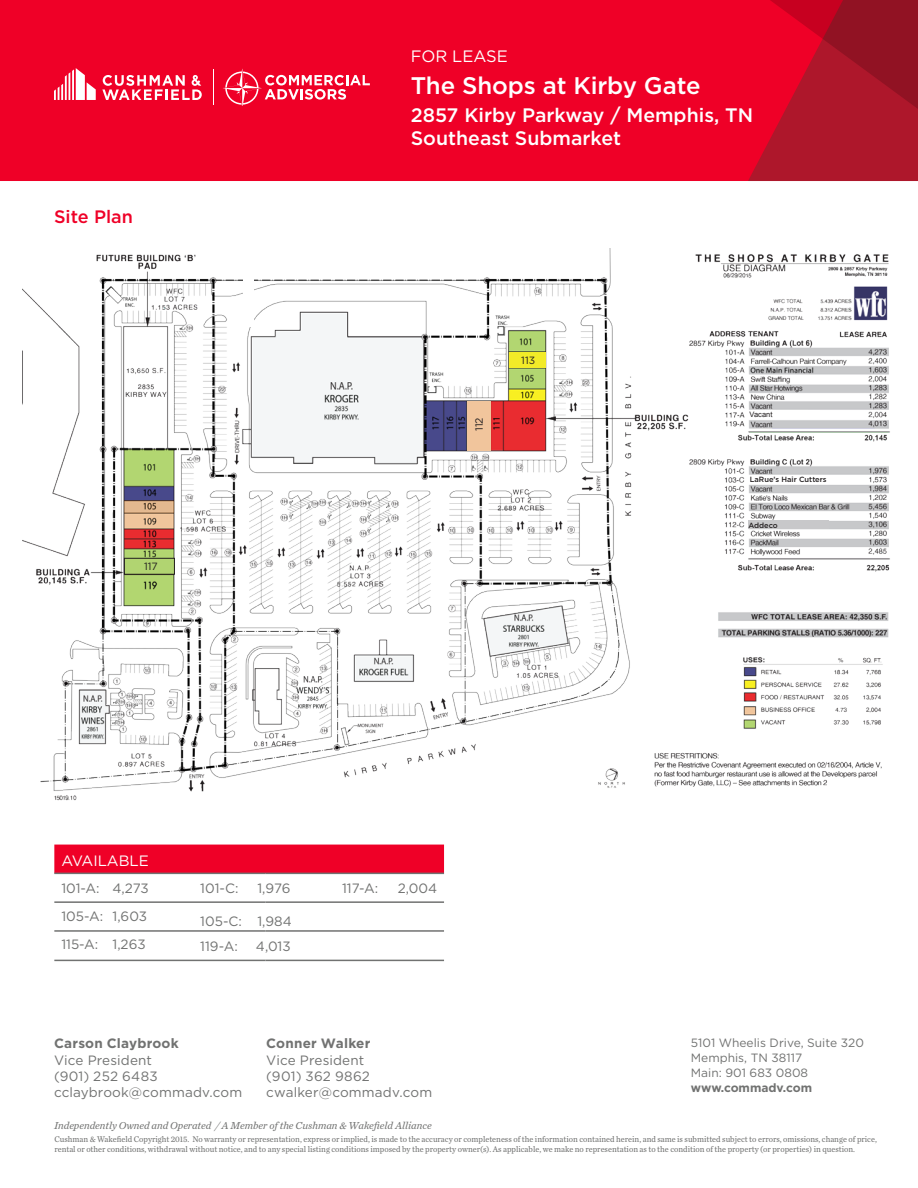
<style>
.page{position:relative;width:918px;height:1188px;background:#fff}
.page>*{position:absolute;margin:0;border:0;box-sizing:border-box;transform-origin:0 0}
.t1{font:500 24px "Gotham";letter-spacing:-.005em;color:#fff}
.t2{font:500 19.5px/22.5px "Gotham";color:#fff}
.Section_Head_-_red{font:500 18px "Gotham";color:#ef0027}
.t3{font:16.5px "Gotham";color:#fff}
.t4{font:15px "Gotham";color:#fff}
.t5{font:13.5px/16.2px "Gotham";letter-spacing:.005em;color:#717271}
.t6{font:700 13.5px "Gotham";letter-spacing:.015em;color:#717271}
.t7{font:12px/15px "Gotham";color:#717271}
.t8{font:700 12px "Gotham";color:#717271}
.t9{font:italic 10.5px "Chronicle Text G2";color:#717271}
.Body_Text{font:10.5px "Gotham";color:#231f20}
.t10{font:8.7px/10.4px "Chronicle Text G2";color:#717271;scale:.95 1}
.t11{font:500 7.5px "Gotham";color:#231f20}
.t12{font:7.5px "Arial";color:#231f20}
</style>
<div class="page">
<div style="left:54px;top:845px;width:390px;height:28px;background:#ef0027"></div>
<hr style="left:54px;top:873px;width:212px;height:1px;background:#717271">
<hr style="left:266px;top:873px;width:178px;height:1px;background:#717271">
<hr style="left:54px;top:901px;width:212px;height:2px;background:#717271">
<hr style="left:266px;top:901px;width:178px;height:2px;background:#717271">
<hr style="left:54px;top:930px;width:212px;height:2px;background:#717271">
<hr style="left:266px;top:930px;width:178px;height:2px;background:#717271">
<hr style="left:54px;top:960px;width:212px;height:1px;background:#717271">
<hr style="left:266px;top:960px;width:178px;height:1px;background:#717271">
<img style="left:23px;top:248px;width:867px;height:553px">
<div style="left:243px;top:264px;width:11px;height:63px;background:#fff"></div>
<div style="left:750px;top:410px;width:70px;height:8px;background:#fff"></div>
<div style="left:750px;top:475px;width:81px;height:8px;background:#fff"></div>
<div style="left:748px;top:521px;width:81px;height:8px;background:#c8c8ca"></div>
<div style="left:124px;top:558px;width:50px;height:16px;background:#b1d471"></div>
<div style="left:124px;top:558px;width:51px;height:17px;border:1px solid #231f20"></div>
<div style="left:509px;top:352px;width:37px;height:16px;background:#f2eb28"></div>
<div style="left:467px;top:401px;width:23px;height:49px;background:#f1c59c"></div>
<div style="left:0;top:0;width:918px;height:181px;background:#ef0027"></div>
<svg style="left:748px;top:0;width:170px;height:181px"></svg>
<hr style="left:213px;top:69px;width:1px;height:35px;background:#fff">
<svg style="left:54px;top:68px;width:42px;height:32px"></svg>
<svg style="left:102px;top:75px;width:100px;height:25px"></svg>
<svg style="left:223px;top:69px;width:147px;height:36px"></svg>
<p class="Section_Head_-_red" style="left:54px;top:204px;width:80px">Site Plan</p>
<p class="Body_Text" style="left:144px;top:560px;width:15px">117</p>
<h3 class="t3" style="left:411px;top:46px;width:99px">FOR LEASE</h3>
<h1 class="t1" style="left:411px;top:70px;width:291px">The Shops at Kirby Gate</h1>
<h2 class="t2" style="left:411px;top:104px;width:344px">2857 Kirby Parkway / Memphis, TN<br>Southeast Submarket</h2>
<p class="Body_Text" style="left:473px;top:431px;width:15px;rotate:-90deg">112</p>
<p class="Body_Text" style="left:521px;top:353px;width:15px">113</p>
<p class="t12" style="left:750px;top:410px;width:24px">Vacant</p>
<p class="t11" style="left:750px;top:475px;width:78px">LaRue’s Hair Cutters</p>
<p class="t11" style="left:748px;top:520px;width:31px">Addeco</p>
<p class="t4" style="left:61px;top:851px;width:89px">AVAILABLE</p>
<p class="t5" style="left:61px;top:880px;width:40px">101-A:</p>
<p class="t5" style="left:113px;top:880px;width:38px">4,273</p>
<p class="t5" style="left:61px;top:908px;width:43px">105-A:</p>
<p class="t5" style="left:113px;top:908px;width:36px">1,603</p>
<p class="t5" style="left:61px;top:936px;width:38px">115-A:</p>
<p class="t5" style="left:113px;top:936px;width:35px">1,263</p>
<p class="t5" style="left:200px;top:880px;width:40px">101-C:</p>
<p class="t5" style="left:257px;top:880px;width:35px">1,976</p>
<p class="t5" style="left:200px;top:913px;width:43px">105-C:</p>
<p class="t5" style="left:257px;top:913px;width:36px">1,984</p>
<p class="t5" style="left:256px;top:938px;width:36px">4,013</p>
<p class="t5" style="left:200px;top:938px;width:39px">119-A:</p>
<p class="t5" style="left:342px;top:880px;width:38px">117-A:</p>
<p class="t5" style="left:398px;top:880px;width:41px">2,004</p>
<h3 class="t6" style="left:54px;top:1035px;width:126px">Carson Claybrook</h3>
<h3 class="t5" style="left:54px;top:1051px;width:190px">Vice President<br>(901) 252 6483 cclaybrook@commadv.com</h3>
<h3 class="t6" style="left:266px;top:1035px;width:106px">Conner Walker</h3>
<h3 class="t5" style="left:266px;top:1051px;width:167px">Vice President<br>(901) 362 9862 cwalker@commadv.com</h3>
<p class="t9" style="left:54px;top:1117px;width:379px">Independently Owned and Operated / A Member of the Cushman &amp; Wakefield Alliance</p>
<h3 class="t7" style="left:691px;top:1035px;width:175px">5101 Wheelis Drive, Suite 320<br>Memphis, TN 38117<br>Main: 901 683 0808</h3>
<h3 class="t8" style="left:691px;top:1080px;width:123px">www.commadv.com</h3>
<p class="t10" style="left:54px;top:1133px;width:867px">Cushman &amp; Wakefield Copyright 2015. No warranty or representation, express or implied, is made to the accuracy or completeness of the information contained herein, and same is submitted subject to errors, omissions, change of price, rental or other conditions, withdrawal without notice, and to any special listing conditions imposed by the property owner(s). As applicable, we make no representation as to the condition of the property (or properties) in question.</p>
</div>
